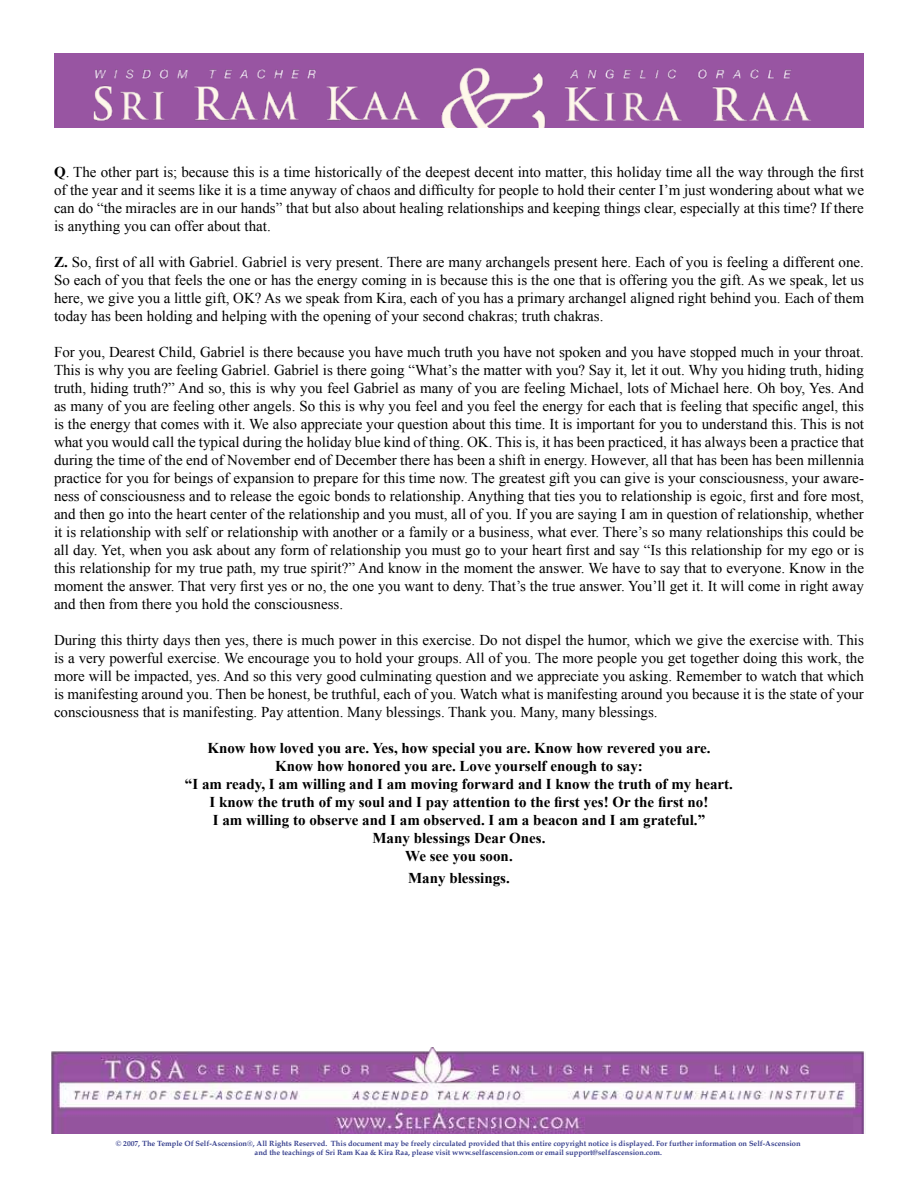
<style>
.page{position:relative;width:918px;height:1188px;background:#fff}
.page>*{position:absolute;margin:0;border:0;box-sizing:border-box;transform-origin:0 0}
.t1{font:15px/18px "Times New Roman";color:#000;text-align:justify}
.t2{font:700 15px/18px "Times New Roman";color:#000;text-align:center}
.t3{font:700 7.5px/9px "Palatino";color:#37408e;text-align:center}
.s1{font-weight:700}
</style>
<div class="page">
<img style="left:54px;top:53px;width:810px;height:74px">
<img style="left:51px;top:1048px;width:813px;height:86px">
<p class="t1" style="left:54px;top:163px;width:812px"><span class="s1">Q</span>. The other part is; because this is a time historically of the deepest decent into matter, this holiday time all the way through the first of the year and it seems like it is a time anyway of chaos and difficulty for people to hold their center I’m just wondering about what we can do “the miracles are in our hands” that but also about healing relationships and keeping things clear, especially at this time? If there is anything you can offer about that.</p>
<p class="t1" style="left:54px;top:253px;width:812px"><span class="s1">Z.</span> So, first of all with Gabriel. Gabriel is very present. There are many archangels present here. Each of you is feeling a different one.<br>So each of you that feels the one or has the energy coming in is because this is the one that is offering you the gift. As we speak, let us here, we give you a little gift, OK? As we speak from Kira, each of you has a primary archangel aligned right behind you. Each of them today has been holding and helping with the opening of your second chakras; truth chakras.</p>
<p class="t1" style="left:54px;top:344px;width:812px">For you, Dearest Child, Gabriel is there because you have much truth you have not spoken and you have stopped much in your throat.<br>This is why you are feeling Gabriel. Gabriel is there going “What’s the matter with you? Say it, let it out. Why you hiding truth, hiding truth, hiding truth?” And so, this is why you feel Gabriel as many of you are feeling Michael, lots of Michael here. Oh boy, Yes. And as many of you are feeling other angels. So this is why you feel and you feel the energy for each that is feeling that specific angel, this is the energy that comes with it. We also appreciate your question about this time. It is important for you to understand this. This is not what you would call the typical during the holiday blue kind of thing. OK. This is, it has been practiced, it has always been a practice that during the time of the end of November end of December there has been a shift in energy. However, all that has been has been millennia practice for you for beings of expansion to prepare for this time now. The greatest gift you can give is your consciousness, your aware&shy;ness of consciousness and to release the egoic bonds to relationship. Anything that ties you to relationship is egoic, first and fore most, and then go into the heart center of the relationship and you must, all of you. If you are saying I am in question of relationship, whether it is relationship with self or relationship with another or a family or a business, what ever. There’s so many relationships this could be all day. Yet, when you ask about any form of relationship you must go to your heart first and say “Is this relationship for my ego or is this relationship for my true path, my true spirit?” And know in the moment the answer. We have to say that to everyone. Know in the moment the answer. That very first yes or no, the one you want to deny. That’s the true answer. You’ll get it. It will come in right away and then from there you hold the consciousness.</p>
<p class="t1" style="left:54px;top:632px;width:812px">During this thirty days then yes, there is much power in this exercise. Do not dispel the humor, which we give the exercise with. This is a very powerful exercise. We encourage you to hold your groups. All of you. The more people you get together doing this work, the more will be impacted, yes. And so this very good culminating question and we appreciate you asking. Remember to watch that which is manifesting around you. Then be honest, be truthful, each of you. Watch what is manifesting around you because it is the state of your consciousness that is manifesting. Pay attention. Many blessings. Thank you. Many, many blessings.</p>
<p class="t2" style="left:185px;top:739px;width:550px">Know how loved you are. Yes, how special you are. Know how revered you are.<br>Know how honored you are. Love yourself enough to say:<br>“I am ready, I am willing and I am moving forward and I know the truth of my heart.<br>I know the truth of my soul and I pay attention to the first yes! Or the first no!<br>I am willing to observe and I am observed. I am a beacon and I am grateful.”<br>Many blessings Dear Ones.<br>We see you soon.</p>
<p class="t2" style="left:408px;top:868px;width:103px">Many blessings.</p>
<p class="t3" style="left:116px;top:1140px;width:686px">© 2007, The Temple Of Self-Ascension®, All Rights Reserved. This document may be freely circulated provided that this entire copyright notice is displayed. For further information on Self-Ascension and the teachings of Sri Ram Kaa &amp; Kira Raa, please visit www.selfascension.com or email support@selfascension.com.</p>
</div>
